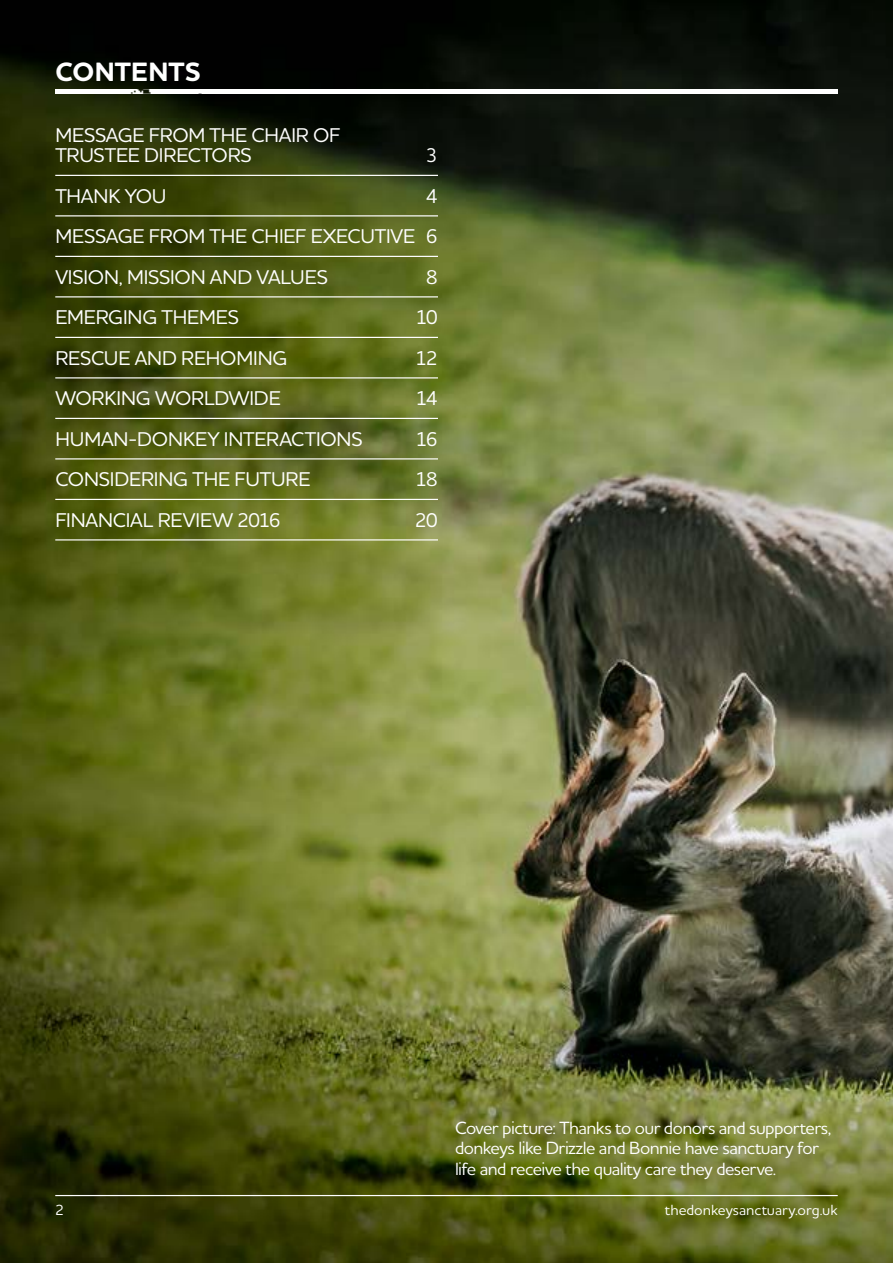
<style>
.page{position:relative;width:893px;height:1263px;background:#fff}
.page>*{position:absolute;margin:0;border:0;box-sizing:border-box;transform-origin:0 0}
.t1{font:700 27px "Houschka Alt Pro";letter-spacing:.005em;color:#fff}
.t2{font:500 20.25px/40.5px "Houschka Alt Pro";letter-spacing:-.01em;color:#fff}
.t3{font:500 18px/20.2px "Houschka Alt Pro";letter-spacing:-.03em;color:#fff}
.t4{font:500 15px "Houschka Alt Pro";color:#fff}
</style>
<div class="page">
<img style="left:0;top:0;width:893px;height:1263px">
<hr style="left:55px;top:1195px;width:783px;height:1px;background:#fff">
<hr style="left:55px;top:175px;width:383px;height:1px;background:#fff">
<hr style="left:55px;top:215px;width:383px;height:1px;background:#fff">
<hr style="left:55px;top:256px;width:383px;height:1px;background:#fff">
<hr style="left:55px;top:296px;width:383px;height:1px;background:#fff">
<hr style="left:55px;top:337px;width:383px;height:1px;background:#fff">
<hr style="left:55px;top:377px;width:383px;height:1px;background:#fff">
<hr style="left:55px;top:418px;width:383px;height:1px;background:#fff">
<hr style="left:55px;top:458px;width:383px;height:1px;background:#fff">
<hr style="left:55px;top:499px;width:383px;height:1px;background:#fff">
<hr style="left:55px;top:539px;width:383px;height:1px;background:#fff">
<img style="left:55px;top:89px;width:783px;height:5px">
<h1 class="t1" style="left:55px;top:54px;width:147px">CONTENTS</h1>
<p class="t2" style="left:55px;top:124px;width:287px;line-height:20.2px">MESSAGE FROM THE CHAIR OF<br>TRUSTEE DIRECTORS</p>
<p class="t2" style="left:426px;top:134px;width:14px">3</p>
<p class="t2" style="left:55px;top:175px;width:113px">THANK YOU</p>
<p class="t2" style="left:55px;top:175px;width:384px;text-align:justify;text-indent:370px">4<br>MESSAGE FROM THE CHIEF EXECUTIVE 6<br>VISION, MISSION AND VALUES</p>
<p class="t2" style="left:426px;top:256px;width:14px">8</p>
<p class="t2" style="left:55px;top:296px;width:185px">EMERGING THEMES</p>
<p class="t2" style="left:415px;top:296px;width:24px">10</p>
<p class="t2" style="left:55px;top:337px;width:234px">RESCUE AND REHOMING</p>
<p class="t2" style="left:415px;top:337px;width:24px">12</p>
<p class="t2" style="left:55px;top:377px;width:227px">WORKING WORLDWIDE</p>
<p class="t2" style="left:415px;top:377px;width:24px">14</p>
<p class="t2" style="left:55px;top:418px;width:309px">HUMAN-DONKEY INTERACTIONS</p>
<p class="t2" style="left:416px;top:418px;width:24px">16</p>
<p class="t2" style="left:55px;top:458px;width:257px">CONSIDERING THE FUTURE</p>
<p class="t2" style="left:415px;top:458px;width:24px">18</p>
<p class="t2" style="left:55px;top:499px;width:227px">FINANCIAL REVIEW 2016</p>
<p class="t2" style="left:415px;top:499px;width:25px">20</p>
<p class="t3" style="left:455px;top:1117px;width:378px">Cover picture: Thanks to our donors and supporters, donkeys like Drizzle and Bonnie have sanctuary for life and receive the quality care they deserve.</p>
<p class="t4" style="left:55px;top:1200px;width:10px">2</p>
<p class="t4" style="left:665px;top:1200px;width:174px">thedonkeysanctuary.org.uk</p>
</div>
